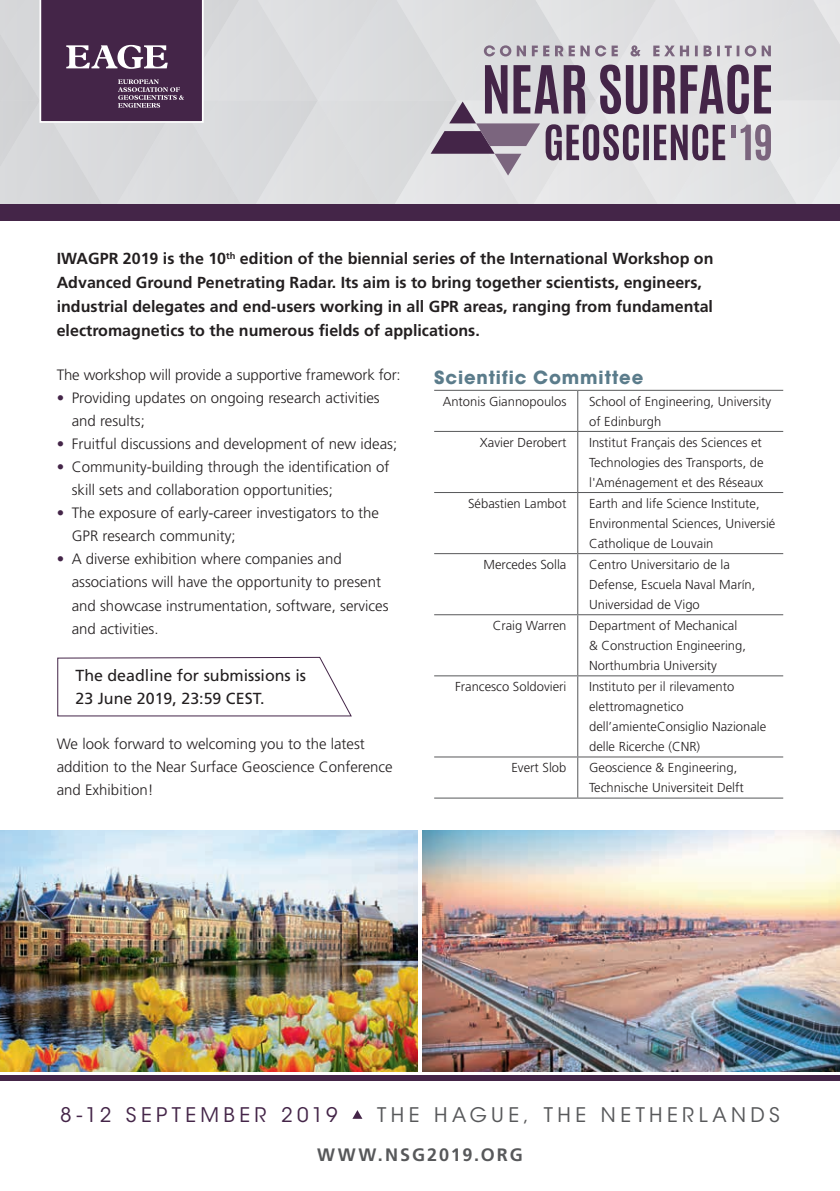
<style>
.page{position:relative;width:840px;height:1191px;background:#fff}
.page>*{position:absolute;margin:0;border:0;box-sizing:border-box;transform-origin:0 0}
.t1{font:20px "ITC Avant Garde Std";letter-spacing:.22em;color:#57585a}
.t2{font:20px "ITC Avant Garde Std";letter-spacing:.215em;color:#442548}
.t3{font:700 18px "ITC Avant Garde Std";letter-spacing:.05em;color:#5b7c8b}
.t4{font:700 18px "Frutiger LT Std";letter-spacing:.11em;color:#57585a}
.t5{font:700 16px/24px "Frutiger LT Std";color:#231f20}
.t6{font:16px/23px "Frutiger LT Std";color:#231f20}
.t7{font:300 15px/23px "Frutiger LT Std";color:#231f20}
.t8{font:300 13px/20px "Frutiger LT Std";color:#231f20}
.s1{color:#442548}
</style>
<div class="page">
<div style="left:0;top:204px;width:839px;height:17px;background:#442548"></div>
<div style="left:0;top:1075px;width:839px;height:6px;background:#442548"></div>
<svg style="left:353px;top:1110px;width:9px;height:8px"></svg>
<hr style="left:434px;top:390px;width:143px;height:1px;background:#57585a">
<hr style="left:577px;top:390px;width:205px;height:1px;background:#57585a">
<hr style="left:577px;top:391px;width:1px;height:40px;background:#57585a">
<hr style="left:434px;top:431px;width:143px;height:1px;background:#57585a">
<hr style="left:577px;top:431px;width:205px;height:1px;background:#57585a">
<hr style="left:577px;top:432px;width:1px;height:60px;background:#57585a">
<hr style="left:434px;top:492px;width:143px;height:1px;background:#57585a">
<hr style="left:577px;top:492px;width:205px;height:1px;background:#57585a">
<hr style="left:577px;top:493px;width:1px;height:60px;background:#57585a">
<hr style="left:434px;top:553px;width:143px;height:1px;background:#57585a">
<hr style="left:577px;top:553px;width:205px;height:1px;background:#57585a">
<hr style="left:577px;top:554px;width:1px;height:60px;background:#57585a">
<hr style="left:434px;top:614px;width:143px;height:1px;background:#57585a">
<hr style="left:577px;top:614px;width:205px;height:1px;background:#57585a">
<hr style="left:577px;top:615px;width:1px;height:60px;background:#57585a">
<hr style="left:434px;top:675px;width:143px;height:1px;background:#57585a">
<hr style="left:577px;top:675px;width:205px;height:1px;background:#57585a">
<hr style="left:577px;top:676px;width:1px;height:80px;background:#57585a">
<hr style="left:434px;top:756px;width:143px;height:1px;background:#57585a">
<hr style="left:577px;top:756px;width:205px;height:1px;background:#57585a">
<hr style="left:577px;top:757px;width:1px;height:40px;background:#57585a">
<hr style="left:434px;top:797px;width:143px;height:1px;background:#57585a">
<hr style="left:577px;top:797px;width:205px;height:1px;background:#57585a">
<svg style="left:57px;top:656px;width:295px;height:61px"></svg>
<img style="left:0;top:831px;width:417px;height:240px">
<img style="left:422px;top:831px;width:417px;height:240px">
<svg style="left:0;top:0;width:839px;height:204px;background:#bfbac2"></svg>
<p class="t5" style="left:57px;top:247px;width:658px">IWAGPR 2019 is the 10<sup>th</sup> edition of the biennial series of the International Workshop on Advanced Ground Penetrating Radar. Its aim is to bring together scientists, engineers, industrial delegates and end-users working in all GPR areas, ranging from fundamental electromagnetics to the numerous fields of applications.</p>
<h2 class="t3" style="left:434px;top:366px;width:210px">Scientific Committee</h2>
<p class="t8" style="left:442px;top:391px;width:125px">Antonis Giannopoulos</p>
<p class="t8" style="left:588px;top:391px;width:184px">School of Engineering, University of Edinburgh</p>
<p class="t8" style="left:479px;top:432px;width:88px">Xavier Derobert</p>
<p class="t8" style="left:588px;top:432px;width:176px">Institut Français des Sciences et<br>Technologies des Transports, de l'Aménagement et des Réseaux</p>
<p class="t8" style="left:468px;top:493px;width:100px">Sébastien Lambot</p>
<p class="t8" style="left:588px;top:493px;width:188px">Earth and life Science Institute,<br>Environmental Sciences, Universié<br>Catholique de Louvain</p>
<p class="t8" style="left:483px;top:555px;width:84px">Mercedes Solla</p>
<p class="t8" style="left:588px;top:555px;width:168px">Centro Universitario de la<br>Defense, Escuela Naval Marín,<br>Universidad de Vigo</p>
<p class="t8" style="left:492px;top:616px;width:75px">Craig Warren</p>
<p class="t8" style="left:588px;top:616px;width:158px">Department of Mechanical &amp; Construction Engineering,<br>Northumbria University</p>
<p class="t8" style="left:455px;top:677px;width:113px">Francesco Soldovieri</p>
<p class="t8" style="left:588px;top:677px;width:178px">Instituto per il rilevamento elettromagnetico dell’amienteConsiglio Nazionale delle Ricerche (CNR)</p>
<p class="t8" style="left:511px;top:758px;width:56px">Evert Slob</p>
<p class="t8" style="left:588px;top:758px;width:156px">Geoscience &amp; Engineering,<br>Technische Universiteit Delft</p>
<p class="t7" style="left:57px;top:364px;width:345px">The workshop will provide a supportive framework for:</p>
<p class="t7" style="left:72px;top:387px;width:309px;text-indent:-15px"><span class="s1">•</span> Providing updates on ongoing research activities and results;</p>
<p class="t7" style="left:57px;top:433px;width:342px"><span class="s1">•</span> Fruitful discussions and development of new ideas;</p>
<p class="t7" style="left:72px;top:456px;width:319px;text-indent:-15px"><span class="s1">•</span> Community-building through the identification of skill sets and collaboration opportunities;</p>
<p class="t7" style="left:72px;top:502px;width:308px;text-indent:-15px"><span class="s1">•</span> The exposure of early-career investigators to the<br>GPR research community;</p>
<p class="t7" style="left:72px;top:548px;width:318px;text-indent:-15px"><span class="s1">•</span> A diverse exhibition where companies and associations will have the opportunity to present and showcase instrumentation, software, services and activities.</p>
<p class="t6" style="left:75px;top:664px;width:232px">The deadline for submissions is<br>23 June 2019, 23:59 CEST.</p>
<p class="t7" style="left:57px;top:732px;width:337px">We look forward to welcoming you to the latest addition to the Near Surface Geoscience Conference and Exhibition!</p>
<h1 class="t2" style="left:60px;top:1102px;width:279px">8-12 SEPTEMBER 2019</h1>
<h1 class="t1" style="left:377px;top:1102px;width:404px">THE HAGUE, THE NETHERLANDS</h1>
<h2 class="t4" style="left:317px;top:1144px;width:207px">WWW.NSG2019.ORG</h2>
</div>
